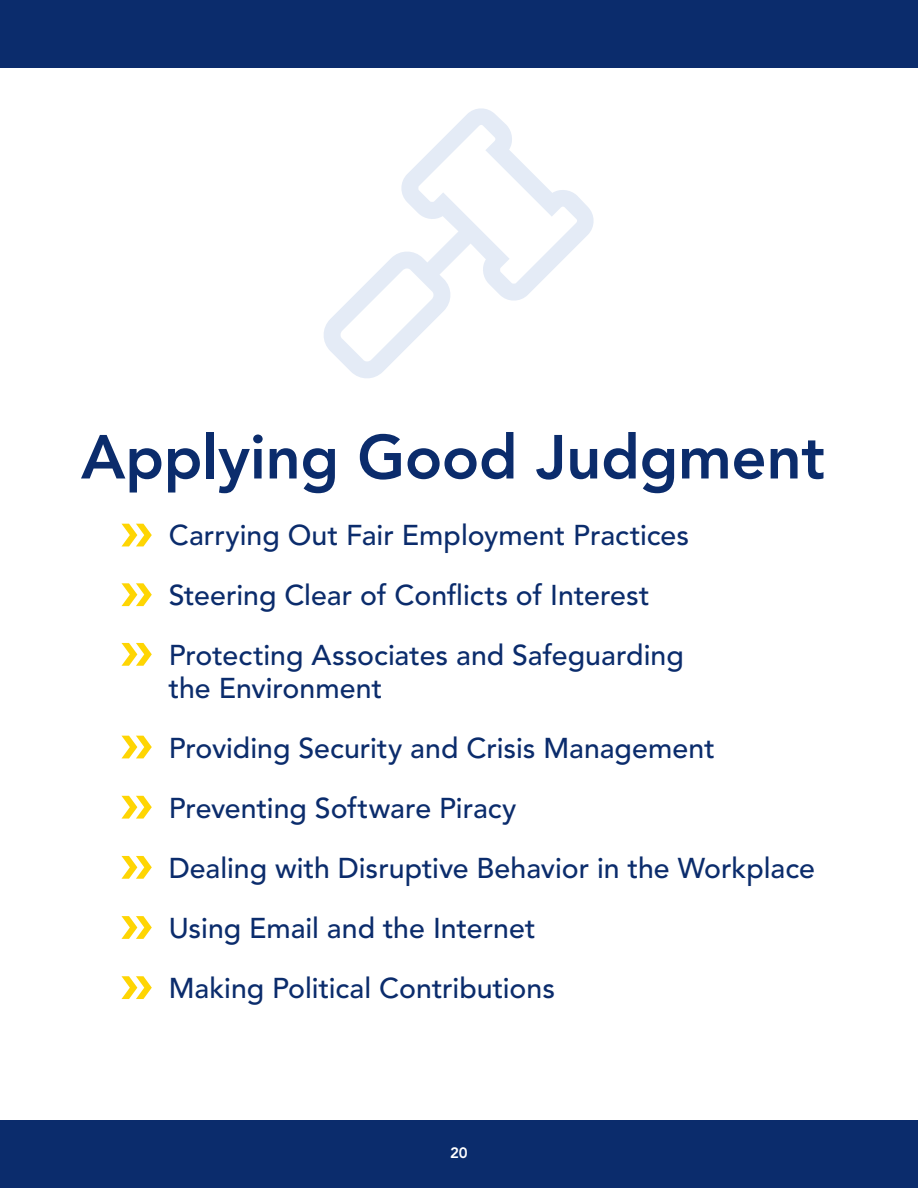
<style>
.page{position:relative;width:918px;height:1188px;background:#fff}
.page>*{position:absolute;margin:0;border:0;box-sizing:border-box;transform-origin:0 0}
.t1{font:800 61.5px "Avenir LT Std";letter-spacing:-.005em;color:#0b2c6c}
.t2{font:500 28.5px/60px "Avenir LT Std";color:#0b2c6c}
.t3{font:800 15px "Avenir LT Std";color:#fff}
</style>
<div class="page">
<div style="left:0;top:1120px;width:918px;height:68px;background:#0b2c6c"></div>
<div style="left:0;top:0;width:918px;height:68px;background:#0b2c6c"></div>
<svg style="left:122px;top:524px;width:30px;height:22px"></svg>
<svg style="left:122px;top:583px;width:30px;height:23px"></svg>
<svg style="left:122px;top:643px;width:30px;height:23px"></svg>
<svg style="left:122px;top:736px;width:30px;height:22px"></svg>
<svg style="left:122px;top:796px;width:30px;height:23px"></svg>
<svg style="left:122px;top:856px;width:30px;height:23px"></svg>
<svg style="left:122px;top:916px;width:30px;height:23px"></svg>
<svg style="left:122px;top:976px;width:30px;height:23px"></svg>
<h1 class="t1" style="left:81px;top:421px;width:746px">Applying Good Judgment</h1>
<p class="t2" style="left:169px;top:506px;width:522px">Carrying Out Fair Employment Practices<br>Steering Clear of Conflicts of Interest<br>Protecting Associates and Safeguarding</p>
<p class="t2" style="left:169px;top:659px;width:648px">the Environment<br>Providing Security and Crisis Management Preventing Software Piracy<br>Dealing with Disruptive Behavior in the Workplace Using Email and the Internet<br>Making Political Contributions</p>
<p class="t3" style="left:450px;top:1144px;width:19px">20</p>
</div>
